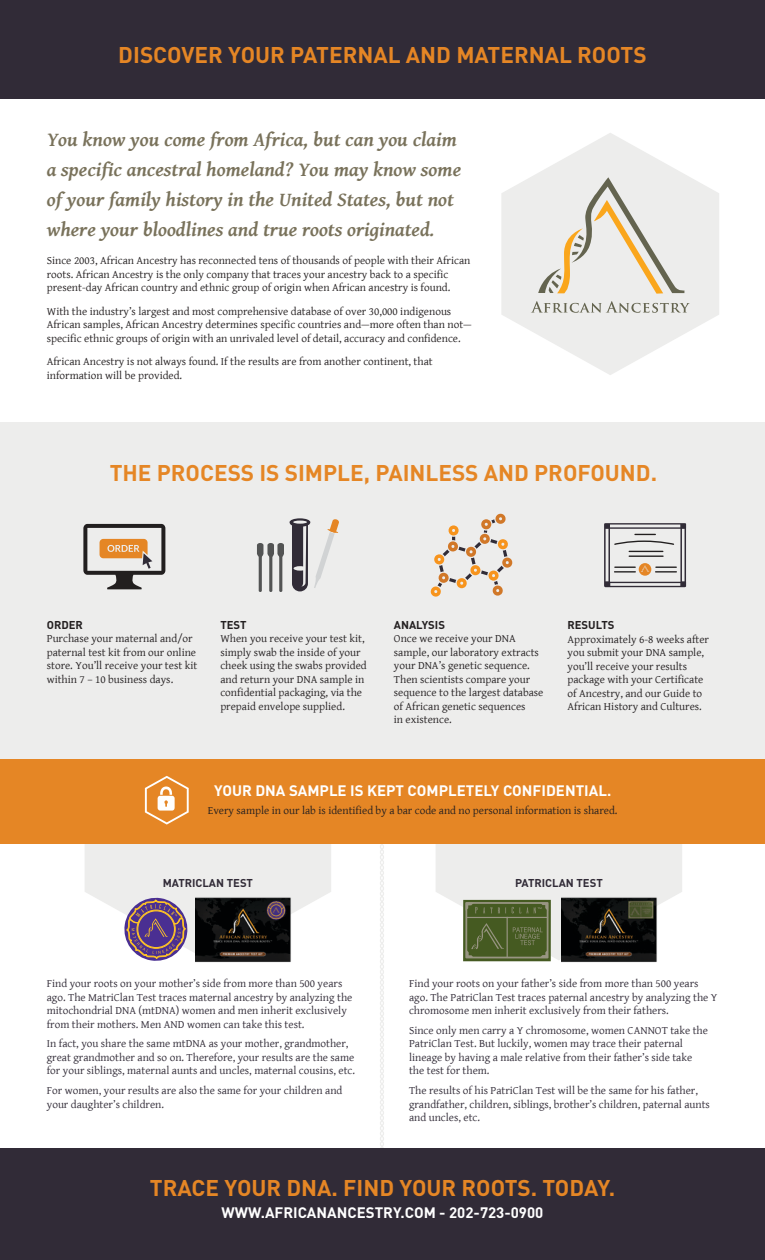
<style>
.page{position:relative;width:765px;height:1260px;background:#fff}
.page>*{position:absolute;margin:0;border:0;box-sizing:border-box;transform-origin:0 0}
.t1{font:700 22.5px "DIN";color:#e58625}
.t2{font:italic 700 20px/30px "Gentium Basic";color:#79725b}
.t3{font:700 15px "DIN";color:#fff}
.t4{font:11.25px/13.5px "Gentium Basic";color:#231f20}
.t5{font:11.25px/13.5px "Gentium Basic";color:#312b37}
.t6{font:700 11.25px "DIN";color:#312b37}
.t7{font:700 11.25px "DIN";color:#231f20}
</style>
<div class="page">
<svg style="left:378px;top:844px;width:8px;height:305px"></svg>
<div style="left:0;top:1149px;width:765px;height:111px;background:#312b37"></div>
<div style="left:0;top:422px;width:765px;height:422px;background:#ededec"></div>
<div style="left:0;top:0;width:765px;height:99px;background:#312b37"></div>
<svg style="left:501px;top:133px;width:218px;height:242px;fill:#ededec"></svg>
<svg style="left:531px;top:301px;width:159px;height:12px"></svg>
<svg style="left:538px;top:177px;width:146px;height:117px"></svg>
<svg style="left:83px;top:524px;width:82px;height:65px"></svg>
<svg style="left:290px;top:518px;width:49px;height:73px"></svg>
<hr style="left:279px;top:550px;width:3px;height:42px;background:#535454">
<hr style="left:269px;top:550px;width:3px;height:42px;background:#535454">
<svg style="left:257px;top:543px;width:27px;height:16px"></svg>
<hr style="left:259px;top:550px;width:3px;height:42px;background:#535454">
<svg style="left:430px;top:514px;width:83px;height:83px"></svg>
<svg style="left:604px;top:523px;width:82px;height:64px"></svg>
<svg style="left:85px;top:844px;width:246px;height:109px;fill:#ededec"></svg>
<svg style="left:436px;top:844px;width:246px;height:116px;fill:#ededec"></svg>
<div style="left:0;top:759px;width:765px;height:85px;background:#e58625"></div>
<svg style="left:145px;top:776px;width:44px;height:49px"></svg>
<svg style="left:122px;top:878px;width:68px;height:83px"></svg>
<img style="left:195px;top:896px;width:96px;height:66px">
<div style="left:463px;top:900px;width:88px;height:61px;background:#455a21"></div>
<svg style="left:465px;top:902px;width:84px;height:57px"></svg>
<img style="left:561px;top:896px;width:97px;height:66px">
<p class="t1" style="left:118px;top:40px;width:530px">DISCOVER YOUR PATERNAL AND MATERNAL ROOTS</p>
<p class="t2" style="left:47px;top:124px;width:416px">You know you come from Africa, but can you claim a specific ancestral homeland? You may know some of your family history in the United States, but not where your bloodlines and true roots originated.</p>
<p class="t4" style="left:47px;top:254px;width:425px">Since 2003, African Ancestry has reconnected tens of thousands of people with their African roots. African Ancestry is the only company that traces your ancestry back to a specific present-day African country and ethnic group of origin when African ancestry is found.</p>
<p class="t4" style="left:47px;top:304px;width:427px">With the industry’s largest and most comprehensive database of over 30,000 indigenous<br>African samples, African Ancestry determines specific countries and—more often than not— specific ethnic groups of origin with an unrivaled level of detail, accuracy and confidence.</p>
<p class="t4" style="left:47px;top:355px;width:387px">African Ancestry is not always found. If the results are from another continent, that information will be provided.</p>
<p class="t1" style="left:110px;top:458px;width:549px">THE PROCESS IS SIMPLE, PAINLESS AND PROFOUND.</p>
<p class="t7" style="left:47px;top:617px;width:38px">ORDER</p>
<p class="t4" style="left:47px;top:631px;width:152px">Purchase your maternal and/or paternal test kit from our online store. You’ll receive your test kit within 7 – 10 business days.</p>
<p class="t7" style="left:220px;top:617px;width:28px">TEST</p>
<p class="t4" style="left:220px;top:631px;width:148px">When you receive your test kit, simply swab the inside of your cheek using the swabs provided and return your DNA sample in confidential packaging, via the prepaid envelope supplied.</p>
<p class="t7" style="left:394px;top:617px;width:53px">ANALYSIS</p>
<p class="t4" style="left:394px;top:631px;width:151px">Once we receive your DNA sample, our laboratory extracts your DNA’s genetic sequence.<br>Then scientists compare your sequence to the largest database of African genetic sequences<br>in existence.</p>
<p class="t7" style="left:567px;top:618px;width:48px">RESULTS</p>
<p class="t4" style="left:567px;top:632px;width:143px">Approximately 6-8 weeks after you submit your DNA sample, you’ll receive your results package with your Certificate of Ancestry, and our Guide to<br>African History and Cultures.</p>
<p class="t3" style="left:214px;top:781px;width:399px">YOUR DNA SAMPLE IS KEPT COMPLETELY CONFIDENTIAL.</p>
<p class="t4" style="left:208px;top:803px;width:411px">Every sample in our lab is identified by a bar code and no personal information is shared.</p>
<p class="t6" style="left:163px;top:875px;width:92px">MATRICLAN TEST</p>
<p class="t6" style="left:515px;top:875px;width:89px">PATRICLAN TEST</p>
<p class="t5" style="left:47px;top:976px;width:307px">Find your roots on your mother’s side from more than 500 years ago. The MatriClan Test traces maternal ancestry by analyzing the mitochondrial DNA (mtDNA) women and men inherit exclusively from their mothers. Men AND women can take this test.</p>
<p class="t5" style="left:47px;top:1037px;width:310px">In fact, you share the same mtDNA as your mother, grandmother, great grandmother and so on. Therefore, your results are the same for your siblings, maternal aunts and uncles, maternal cousins, etc.</p>
<p class="t5" style="left:47px;top:1083px;width:297px">For women, your results are also the same for your children and your daughter’s children.</p>
<p class="t5" style="left:409px;top:976px;width:310px">Find your roots on your father’s side from more than 500 years ago. The PatriClan Test traces paternal ancestry by analyzing the Y chromosome men inherit exclusively from their fathers.</p>
<p class="t5" style="left:409px;top:1023px;width:300px">Since only men carry a Y chromosome, women CANNOT take the PatriClan Test. But luckily, women may trace their paternal lineage by having a male relative from their father’s side take the test for them.</p>
<p class="t5" style="left:409px;top:1083px;width:302px">The results of his PatriClan Test will be the same for his father, grandfather, children, siblings, brother’s children, paternal aunts and uncles, etc.</p>
<p class="t1" style="left:150px;top:1173px;width:467px">TRACE YOUR DNA. FIND YOUR ROOTS. TODAY.</p>
<p class="t3" style="left:222px;top:1203px;width:323px">WWW.AFRICANANCESTRY.COM - 202-723-0900</p>
</div>
